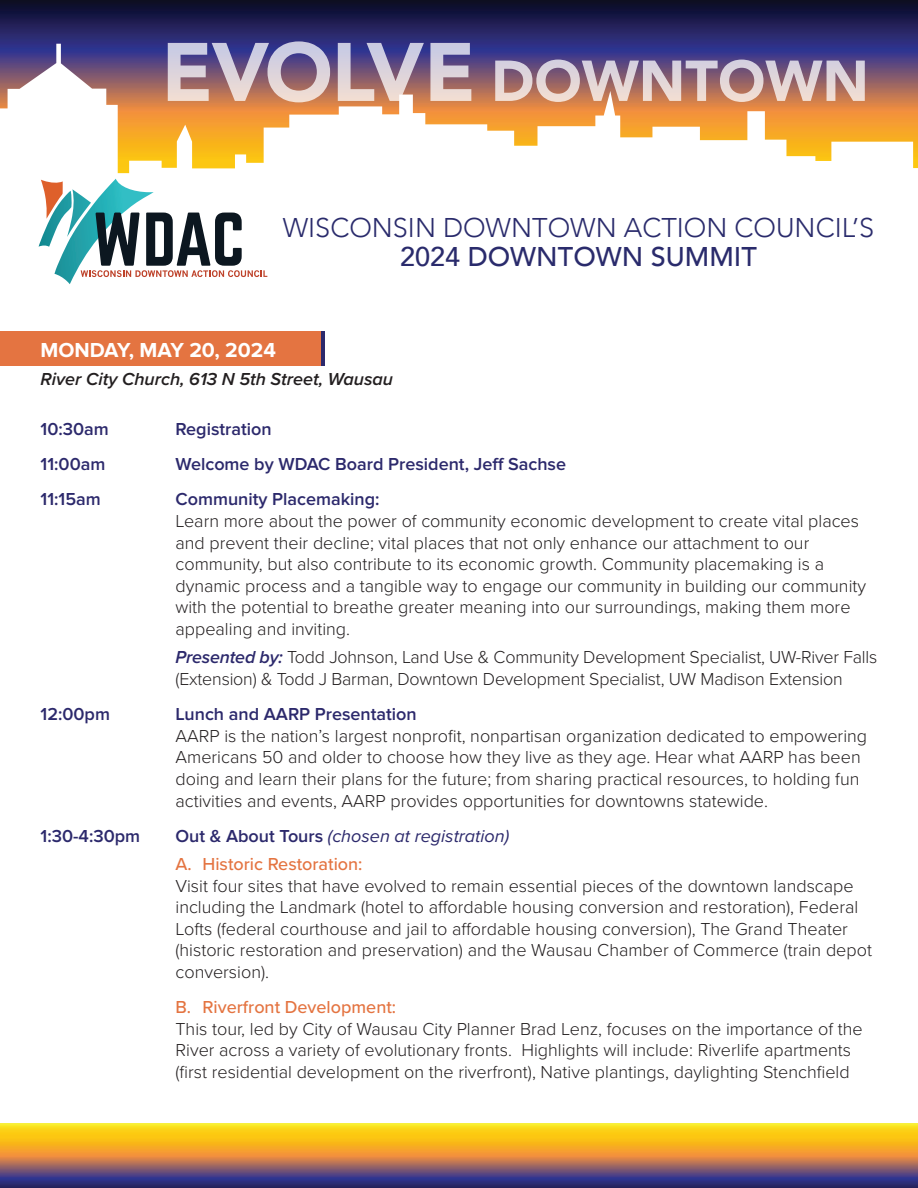
<style>
.page{position:relative;width:918px;height:1188px;background:#fff}
.page>*{position:absolute;margin:0;border:0;box-sizing:border-box;transform-origin:0 0}
.t1{font:300 27px "Avenir";color:#2a2b6c}
.t2{font:500 27px "Avenir";color:#2a2b6c}
.t3{font:700 21px "Proxima Nova";color:#fff}
.t4{font:300 18px/21.6px "Proxima Nova";color:#231f20}
.t5{font:600 18px "Proxima Nova";color:#2c296c}
.t6{font:italic 18px/28.3px "Proxima Nova";color:#2c296c}
.t7{font:italic 600 18px "Proxima Nova";color:#231f20}
.t8{font:500 18px "Proxima Nova";color:#e47441}
.s1{font-weight:600;font-style:italic;color:#2c296c}
.s2{font-weight:600;font-style:normal}
.s3{font-weight:500;font-style:normal;color:#e47441}
</style>
<div class="page">
<div style="left:0;top:331px;width:320px;height:34px;background:#e47441"></div>
<svg style="left:0;top:0;width:918px;height:44px;background:#1d1d4f"></svg>
<svg style="left:0;top:44px;width:918px;height:203px"></svg>
<svg style="left:39px;top:179px;width:228px;height:105px"></svg>
<svg style="left:168px;top:41px;width:162px;height:61px;background:#aa95a7"></svg>
<svg style="left:338px;top:43px;width:86px;height:58px;background:#a793a8"></svg>
<svg style="left:430px;top:43px;width:41px;height:58px;background:#bdadbc"></svg>
<svg style="left:495px;top:60px;width:370px;height:42px;background:#bb9da0"></svg>
<svg style="left:0;top:1123px;width:918px;height:65px;background:#b68845"></svg>
<hr style="left:322px;top:331px;width:3px;height:34px;background:#2c296c">
<h1 class="t1" style="left:283px;top:212px;width:593px">WISCONSIN DOWNTOWN ACTION COUNCIL’S</h1>
<h1 class="t2" style="left:400px;top:233px;width:358px">2024 DOWNTOWN SUMMIT</h1>
<p class="t3" style="left:40px;top:338px;width:237px">MONDAY, MAY 20, 2024</p>
<p class="t7" style="left:40px;top:366px;width:354px">River City Church, 613 N 5th Street, Wausau</p>
<p class="t5" style="left:40px;top:419px;width:70px">10:30am</p>
<p class="t5" style="left:176px;top:419px;width:98px">Registration</p>
<p class="t5" style="left:40px;top:454px;width:66px">11:00am</p>
<p class="t5" style="left:176px;top:454px;width:392px">Welcome by WDAC Board President, Jeff Sachse</p>
<p class="t5" style="left:40px;top:489px;width:62px">11:15am</p>
<p class="t5" style="left:176px;top:489px;width:206px">Community Placemaking:</p>
<p class="t4" style="left:176px;top:509px;width:692px">Learn more about the power of community economic development to create vital places and prevent their decline; vital places that not only enhance our attachment to our community, but also contribute to its economic growth. Community placemaking is a dynamic process and a tangible way to engage our community in building our community with the potential to breathe greater meaning into our surroundings, making them more appealing and inviting.</p>
<p class="t4" style="left:176px;top:646px;width:703px"><span class="s1">Presented by:</span> Todd Johnson, Land Use &amp; Community Development Specialist, UW-River Falls (Extension) &amp; Todd J Barman, Downtown Development Specialist, UW Madison Extension</p>
<p class="t5" style="left:40px;top:704px;width:71px">12:00pm</p>
<p class="t5" style="left:176px;top:704px;width:243px">Lunch and AARP Presentation</p>
<p class="t4" style="left:176px;top:724px;width:693px">AARP is the nation’s largest nonprofit, nonpartisan organization dedicated to empowering Americans 50 and older to choose how they live as they age. Hear what AARP has been doing and learn their plans for the future; from sharing practical resources, to holding fun activities and events, AARP provides opportunities for downtowns statewide.</p>
<p class="t5" style="left:40px;top:825px;width:101px">1:30-4:30pm</p>
<p class="t6" style="left:176px;top:821px;width:335px"><span class="s2">Out &amp; About Tours</span> (chosen at registration)<br><span class="s3">A. Historic Restoration:</span></p>
<p class="t4" style="left:176px;top:874px;width:698px">Visit four sites that have evolved to remain essential pieces of the downtown landscape including the Landmark (hotel to affordable housing conversion and restoration), Federal Lofts (federal courthouse and jail to affordable housing conversion), The Grand Theater (historic restoration and preservation) and the Wausau Chamber of Commerce (train depot conversion).</p>
<p class="t8" style="left:176px;top:994px;width:222px">B. Riverfront Development:</p>
<p class="t4" style="left:176px;top:1017px;width:689px">This tour, led by City of Wausau City Planner Brad Lenz, focuses on the importance of the<br>River across a variety of evolutionary fronts. Highlights will include: Riverlife apartments (first residential development on the riverfront), Native plantings, daylighting Stenchfield</p>
</div>
